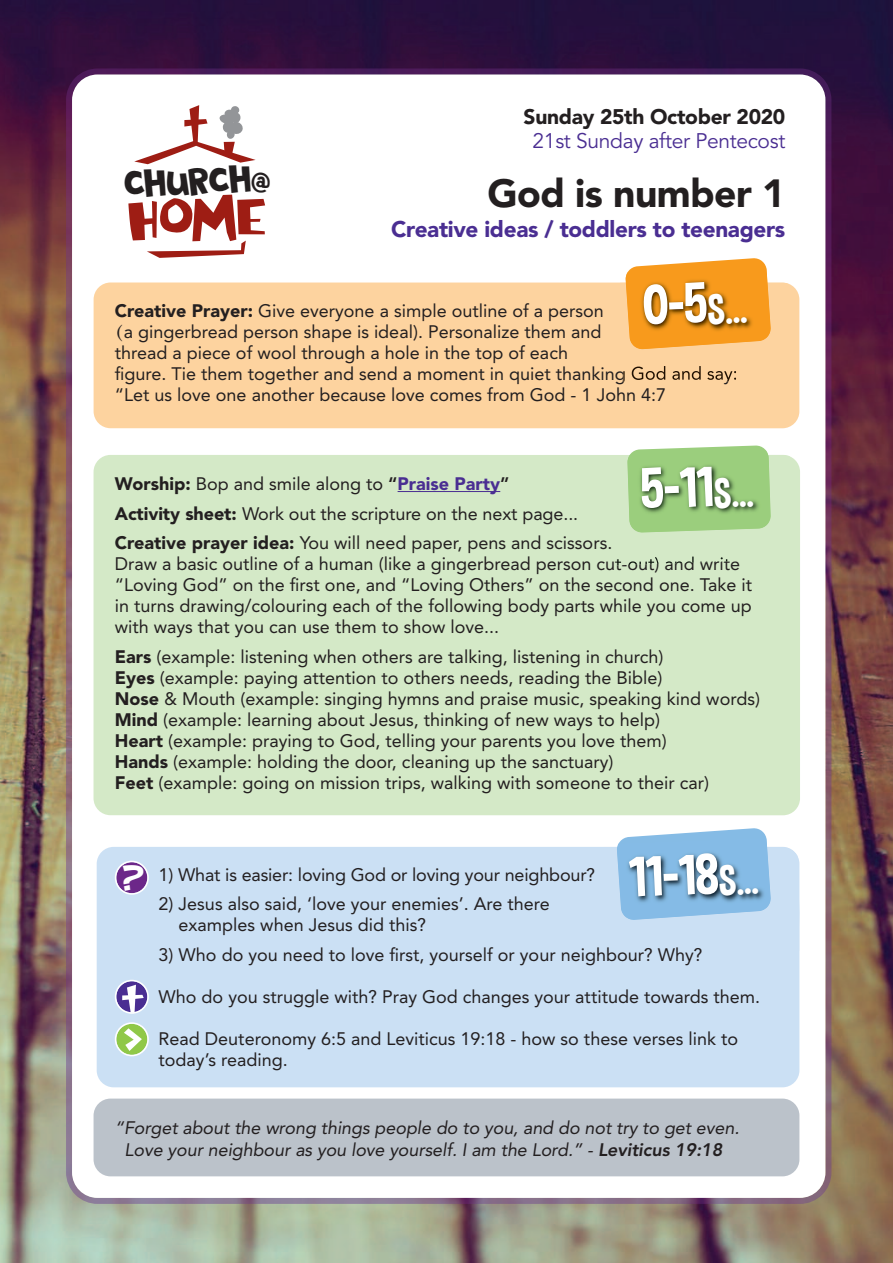
<style>
.page{position:relative;width:893px;height:1263px;background:#fff}
.page>*{position:absolute;margin:0;border:0;box-sizing:border-box;transform-origin:0 0}
.t1{font:57px "Dimbo";color:#fff}
.t2{font:54px "SF Slapstick Comic";color:#fff;scale:1.1 1}
.t3{font:51.6px "Bowreghul";color:#9e1d14;scale:1.25 1}
.t4{font:40.5px "Dimbo";color:#fff}
.t5{font:900 39px "Avenir";letter-spacing:-.015em;color:#231f20}
.t6{font:39px "DK Frozen Memory";color:#231f20}
.t7{font:900 22.5px "Avenir";letter-spacing:-.015em;color:#4a2e92}
.t8{font:21px "Avenir";letter-spacing:-.015em;color:#4a2e92}
.t9{font:900 21px "Avenir";letter-spacing:-.015em;color:#231f20}
.t10{font:18px/21px "Avenir";color:#231f20}
.t11{font:italic 18px/22.5px "Avenir";letter-spacing:-.005em;color:#231f20;text-align:center}
.s1{font-size:30px}
.s2{font-size:52.8px}
.s3{font-size:64.8px}
.s4{font-size:57px}
.s5{font-weight:900}
.s6{font-family:"Apple Myungjo"}
.s7{font-size:40.5px}
.s8{font-weight:800}
.s9{font-weight:900;color:#4a2e92}
</style>
<div class="page">
<img style="left:0;top:0;width:893px;height:1263px">
<img style="left:66px;top:68px;width:765px;height:1136px">
<div style="left:72px;top:74px;width:753px;height:1124px;background:#fff;border-radius:26px"></div>
<div style="left:94px;top:282px;width:705px;height:146px;background:#fdd39f;border-radius:17px"></div>
<div style="left:94px;top:455px;width:706px;height:360px;background:#d4e9c7;border-radius:17px"></div>
<div style="left:97px;top:847px;width:702px;height:240px;background:#cbe0f4;border-radius:17px"></div>
<div style="left:94px;top:1098px;width:705px;height:78px;background:#bbc2ca;border-radius:17px"></div>
<svg style="left:625px;top:828px;width:141px;height:10px"></svg>
<img style="left:799px;top:912px;width:1px;height:39px">
<img style="left:617px;top:838px;width:154px;height:82px">
<hr style="left:398px;top:491px;width:102px;height:1px;background:#4a2e92">
<svg style="left:115px;top:1022px;width:34px;height:34px"></svg>
<svg style="left:115px;top:980px;width:34px;height:34px"></svg>
<svg style="left:147px;top:241px;width:99px;height:17px"></svg>
<svg style="left:134px;top:105px;width:122px;height:59px"></svg>
<img style="left:771px;top:282px;width:15px;height:1px">
<svg style="left:620px;top:258px;width:146px;height:25px"></svg>
<img style="left:623px;top:283px;width:169px;height:100px">
<img style="left:625px;top:267px;width:146px;height:82px">
<svg style="left:634px;top:445px;width:132px;height:6px"></svg>
<img style="left:616px;top:455px;width:176px;height:110px">
<img style="left:627px;top:451px;width:144px;height:81px">
<svg style="left:115px;top:861px;width:34px;height:34px"></svg>
<h3 class="t6" style="left:123px;top:161px;width:148px;rotate:-2deg">church<span class="s1">@</span></h3>
<h3 class="t3" style="left:128px;top:191px;width:113px;rotate:-2deg"><span class="s2">H</span><span class="s3">O</span>ME</h3>
<p class="t9" style="left:524px;top:98px;width:263px">Sunday 25th October 2020</p>
<p class="t8" style="left:533px;top:128px;width:254px">21st Sunday after Pentecost</p>
<h3 class="t5" style="left:487px;top:160px;width:299px">God is number 1</h3>
<p class="t7" style="left:391px;top:210px;width:396px">Creative ideas / toddlers to teenagers</p>
<h3 class="t4" style="left:643px;top:290px;width:106px;rotate:-2deg"><span class="s4">0-5</span>S...</h3>
<p class="t10" style="left:115px;top:299px;width:624px"><span class="s5">Creative Prayer:</span> Give everyone a simple outline of a person<br><span class="s6">(</span>a gingerbread person shape is ideal). Personalize them and<br>thread a piece of wool through a hole in the top of each<br>figure. Tie them together and send a moment in quiet thanking God and say: “Let us love one another because love comes from God - 1 John 4:7</p>
<h1 class="t1" style="left:640px;top:458px;width:114px;rotate:-2deg">5-11<span class="s7">S...</span></h1>
<p class="t10" style="left:115px;top:468px;width:499px;line-height:29.5px"><span class="s5">Worship:</span> Bop and smile along to <span class="s8">“</span><span class="s9">Praise Party</span><span class="s8">”<br></span><span class="s5">Activity sheet:</span> Work out the scripture on the next page...<br><span class="s5">Creative prayer idea:</span> You will need paper, pens and scissors.</p>
<p class="t10" style="left:115px;top:553px;width:639px">Draw a basic outline of a human (like a gingerbread person cut-out) and write “Loving God” on the first one, and “Loving Others” on the second one. Take it in turns drawing/colouring each of the following body parts while you come up with ways that you can use them to show love...</p>
<p class="t10" style="left:115px;top:645px;width:647px"><span class="s5">Ears</span> (example: listening when others are talking, listening in church)<br><span class="s5">Eyes</span> (example: paying attention to others needs, reading the Bible)<br><span class="s5">Nose</span> &amp; Mouth (example: singing hymns and praise music, speaking kind words)<br><span class="s5">Mind</span> (example: learning about Jesus, thinking of new ways to help)<br><span class="s5">Heart</span> (example: praying to God, telling your parents you love them)<br><span class="s5">Hands</span> (example: holding the door, cleaning up the sanctuary)<br><span class="s5">Feet</span> (example: going on mission trips, walking with someone to their car)</p>
<h2 class="t2" style="left:119px;top:1004px;width:27px">&gt;</h2>
<h1 class="t1" style="left:628px;top:846px;width:131px;rotate:-2deg">11-18<span class="s7">S...</span></h1>
<p class="t10" style="left:159px;top:864px;width:438px">1) What is easier: loving God or loving your neighbour?</p>
<p class="t10" style="left:179px;top:893px;width:373px;text-indent:-20px">2) Jesus also said, ‘love your enemies’. Are there examples when Jesus did this?</p>
<p class="t10" style="left:159px;top:944px;width:545px">3) Who do you need to love first, yourself or your neighbour? Why?</p>
<p class="t10" style="left:159px;top:986px;width:603px">Who do you struggle with? Pray God changes your attitude towards them.</p>
<p class="t10" style="left:159px;top:1028px;width:581px">Read Deuteronomy 6:5 and Leviticus 19:18 - how so these verses link to today’s reading.</p>
<p class="t11" style="left:115px;top:1116px;width:626px">“Forget about the wrong things people do to you, and do not try to get even.<br>Love your neighbour as you love yourself. I am the Lord.” - <span class="s8">Leviticus 19:18</span></p>
</div>
